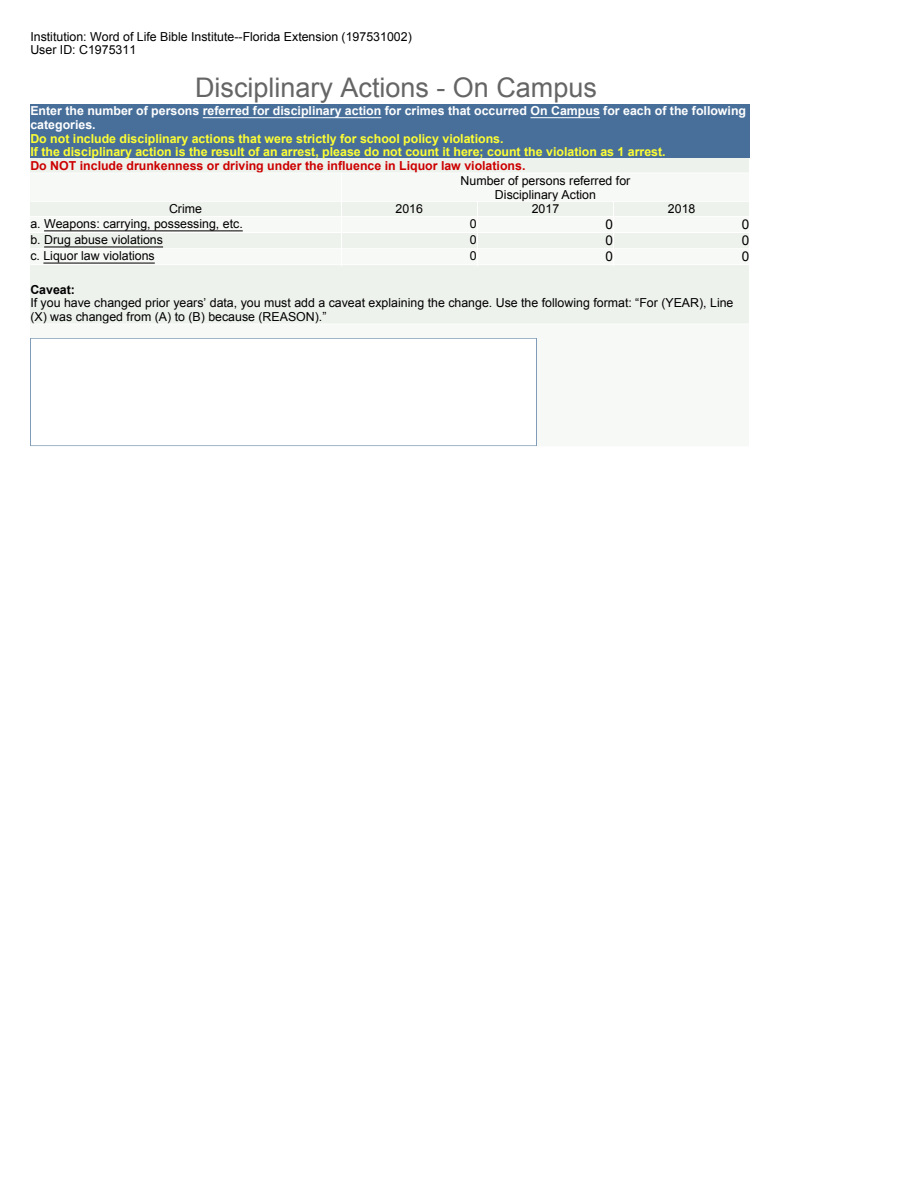
<style>
.page{position:relative;width:918px;height:1188px;background:#fff}
.page>*{position:absolute;margin:0;border:0;box-sizing:border-box;transform-origin:0 0}
.t1{font:27px "Arial";color:#656565}
.t2{font:13.5px "Arial";color:#000}
.t3{font:12.3px/13.8px "Arial";color:#000}
.t4{font:700 12.3px/13.6px "Arial";color:#ff3}
.t5{font:700 12.3px/13.8px "Arial";color:#fff}
.t6{font:700 12.3px "Arial";color:#c00}
.t7{font:700 12.3px "Arial";color:#000}
</style>
<div class="page">
<div style="left:30px;top:104px;width:720px;height:55px;background:#486f9a"></div>
<div style="left:30px;top:265px;width:720px;height:59px;background:#eef2ed"></div>
<div style="left:30px;top:324px;width:720px;height:122px;background:#f7f9f6"></div>
<hr style="left:203px;top:117px;width:178px;height:1px;background:#fff">
<hr style="left:531px;top:117px;width:69px;height:1px;background:#fff">
<svg style="left:30px;top:159px;width:719px;height:105px"></svg>
<div style="left:30px;top:338px;width:507px;height:108px;background:#fff"></div>
<hr style="left:30px;top:338px;width:1px;height:108px;background:#7f9db9">
<hr style="left:536px;top:338px;width:1px;height:108px;background:#7f9db9">
<svg style="left:31px;top:338px;width:505px;height:1px"></svg>
<svg style="left:31px;top:445px;width:505px;height:1px"></svg>
<p class="t3" style="left:30px;top:31px;width:383px">Institution: Word of Life Bible Institute--Florida Extension (197531002)<br>User ID: C1975311</p>
<h1 class="t1" style="left:195px;top:78px;width:403px">Disciplinary Actions - On Campus</h1>
<p class="t5" style="left:30px;top:105px;width:717px">Enter the number of persons referred for disciplinary action for crimes that occurred On Campus for each of the following categories.</p>
<p class="t4" style="left:30px;top:133px;width:637px">Do not include disciplinary actions that were strictly for school policy violations.<br>If the disciplinary action is the result of an arrest, please do not count it here; count the violation as 1 arrest.</p>
<p class="t6" style="left:30px;top:161px;width:497px">Do NOT include drunkenness or driving under the influence in Liquor law violations.</p>
<p class="t3" style="left:461px;top:175px;width:171px;text-align:center">Number of persons referred for<br>Disciplinary Action</p>
<p class="t3" style="left:169px;top:203px;width:34px">Crime</p>
<p class="t3" style="left:396px;top:203px;width:29px">2016</p>
<p class="t3" style="left:532px;top:203px;width:29px">2017</p>
<p class="t3" style="left:668px;top:203px;width:29px">2018</p>
<p class="t3" style="left:30px;top:218px;width:214px">a. Weapons: carrying, possessing, etc.</p>
<p class="t3" style="left:470px;top:218px;width:8px">0</p>
<p class="t2" style="left:606px;top:219px;width:9px">0</p>
<p class="t2" style="left:742px;top:219px;width:9px">0</p>
<p class="t3" style="left:30px;top:234px;width:134px">b. Drug abuse violations</p>
<p class="t3" style="left:470px;top:234px;width:8px">0</p>
<p class="t2" style="left:606px;top:235px;width:9px">0</p>
<p class="t2" style="left:742px;top:235px;width:9px">0</p>
<p class="t3" style="left:30px;top:250px;width:126px">c. Liquor law violations</p>
<p class="t3" style="left:470px;top:250px;width:8px">0</p>
<p class="t2" style="left:606px;top:252px;width:9px">0</p>
<p class="t2" style="left:742px;top:252px;width:9px">0</p>
<p class="t7" style="left:30px;top:285px;width:46px">Caveat:</p>
<p class="t3" style="left:30px;top:297px;width:705px">If you have changed prior years’ data, you must add a caveat explaining the change. Use the following format: “For (YEAR), Line (X) was changed from (A) to (B) because (REASON).”</p>
</div>
